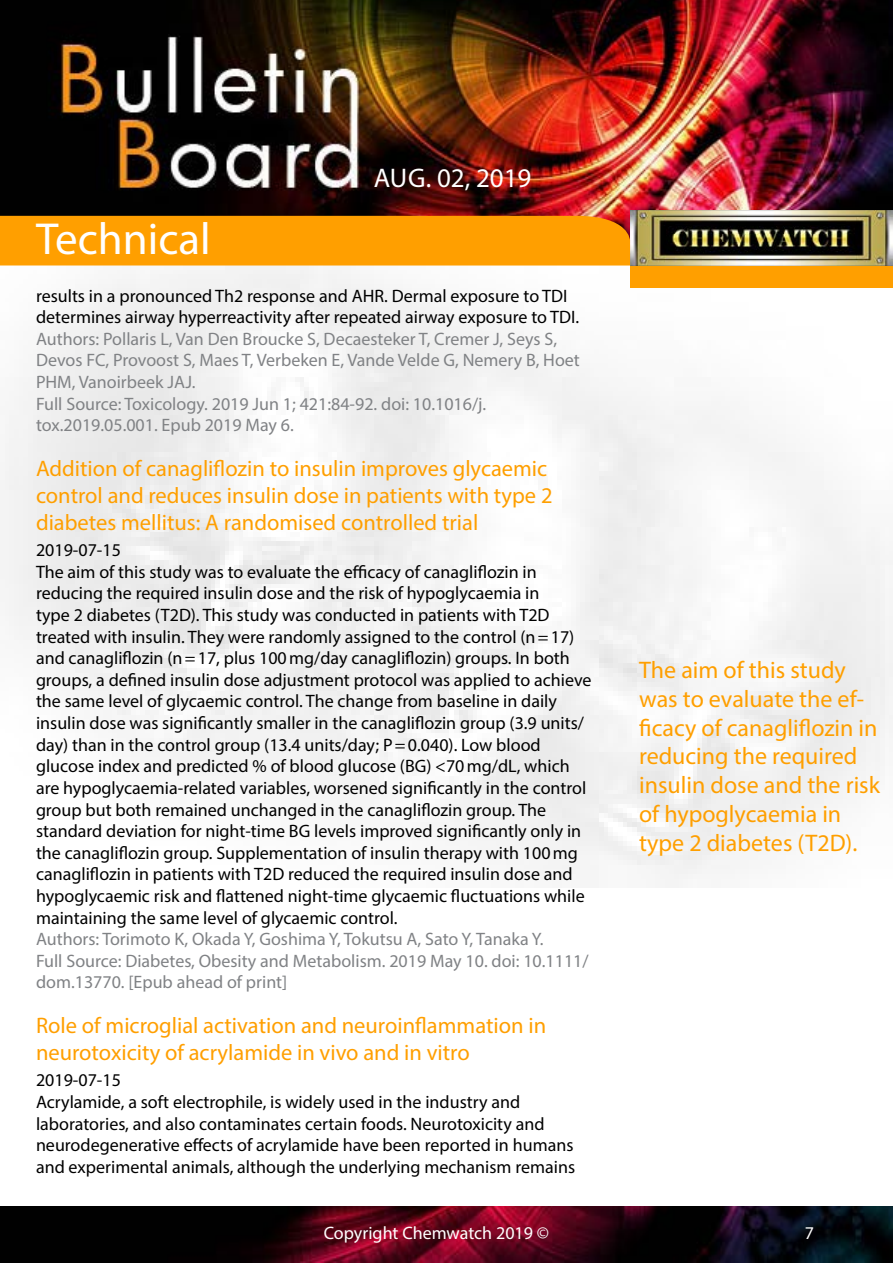
<style>
.page{position:relative;width:893px;height:1263px;background:#fff}
.page>*{position:absolute;margin:0;border:0;box-sizing:border-box;transform-origin:0 0}
.t1{font:45px "Myriad Pro";color:#fff}
.t2{font:27px "Myriad Pro";color:#fff}
.t3{font:24px/28.8px "Myriad Pro";color:#ff9f00}
.t4{font:22.5px/27px "Myriad Pro";color:#ff9f00}
.t5{font:18px/21.6px "Myriad Pro";color:#000}
.t6{font:18px/21.6px "Myriad Pro";color:#808285}
.t7{font:18px "Myriad Pro";color:#fff}
</style>
<div class="page">
<img style="left:0;top:0;width:893px;height:887px">
<div style="left:630px;top:265px;width:263px;height:23px;background:#ff9f00"></div>
<img style="left:630px;top:210px;width:262px;height:56px">
<svg style="left:0;top:216px;width:630px;height:72px"></svg>
<img style="left:0;top:1206px;width:893px;height:57px">
<h2 class="t2" style="left:374px;top:161px;width:159px">Aug. 02, 2019</h2>
<h1 class="t1" style="left:36px;top:211px;width:176px">Technical</h1>
<p class="t5" style="left:36px;top:284px;width:545px">results in a pronounced Th2 response and AHR. Dermal exposure to TDI determines airway hyperreactivity after repeated airway exposure to TDI.</p>
<p class="t6" style="left:36px;top:328px;width:545px">Authors: Pollaris L, Van Den Broucke S, Decaesteker T, Cremer J, Seys S, Devos FC, Provoost S, Maes T, Verbeken E, Vande Velde G, Nemery B, Hoet PHM, Vanoirbeek JAJ.<br>Full Source: Toxicology. 2019 Jun 1; 421:84-92. doi: 10.1016/j. tox.2019.05.001. Epub 2019 May 6.</p>
<p class="t4" style="left:36px;top:455px;width:518px">Addition of canagliflozin to insulin improves glycaemic control and reduces insulin dose in patients with type 2 diabetes mellitus: A randomised controlled trial</p>
<p class="t5" style="left:36px;top:539px;width:557px">2019-07-15<br>The aim of this study was to evaluate the efficacy of canagliflozin in reducing the required insulin dose and the risk of hypoglycaemia in<br>type 2 diabetes (T2D). This study was conducted in patients with T2D treated with insulin. They were randomly assigned to the control (n=17) and canagliflozin (n=17, plus 100mg/day canagliflozin) groups. In both groups, a defined insulin dose adjustment protocol was applied to achieve the same level of glycaemic control. The change from baseline in daily insulin dose was significantly smaller in the canagliflozin group (3.9 units/ day) than in the control group (13.4 units/day; P=0.040). Low blood glucose index and predicted % of blood glucose (BG) &lt;70mg/dL, which are hypoglycaemia-related variables, worsened significantly in the control group but both remained unchanged in the canagliflozin group. The standard deviation for night-time BG levels improved significantly only in the canagliflozin group. Supplementation of insulin therapy with 100mg canagliflozin in patients with T2D reduced the required insulin dose and hypoglycaemic risk and flattened night-time glycaemic fluctuations while maintaining the same level of glycaemic control.</p>
<p class="t6" style="left:36px;top:928px;width:554px">Authors: Torimoto K, Okada Y, Goshima Y, Tokutsu A, Sato Y, Tanaka Y.<br>Full Source: Diabetes, Obesity and Metabolism. 2019 May 10. doi: 10.1111/ dom.13770. [Epub ahead of print]</p>
<p class="t4" style="left:36px;top:1012px;width:512px">Role of microglial activation and neuroinflammation in neurotoxicity of acrylamide in vivo and in vitro</p>
<p class="t5" style="left:36px;top:1069px;width:541px">2019-07-15<br>Acrylamide, a soft electrophile, is widely used in the industry and laboratories, and also contaminates certain foods. Neurotoxicity and neurodegenerative effects of acrylamide have been reported in humans and experimental animals, although the underlying mechanism remains</p>
<h3 class="t3" style="left:639px;top:655px;width:242px">The aim of this study was to evaluate the ef&shy;ficacy of canagliflozin in reducing the required insulin dose and the risk of hypoglycaemia in type 2 diabetes (T2D).</h3>
<p class="t7" style="left:324px;top:1222px;width:227px">Copyright Chemwatch 2019 ©</p>
<p class="t7" style="left:805px;top:1222px;width:11px">7</p>
</div>
